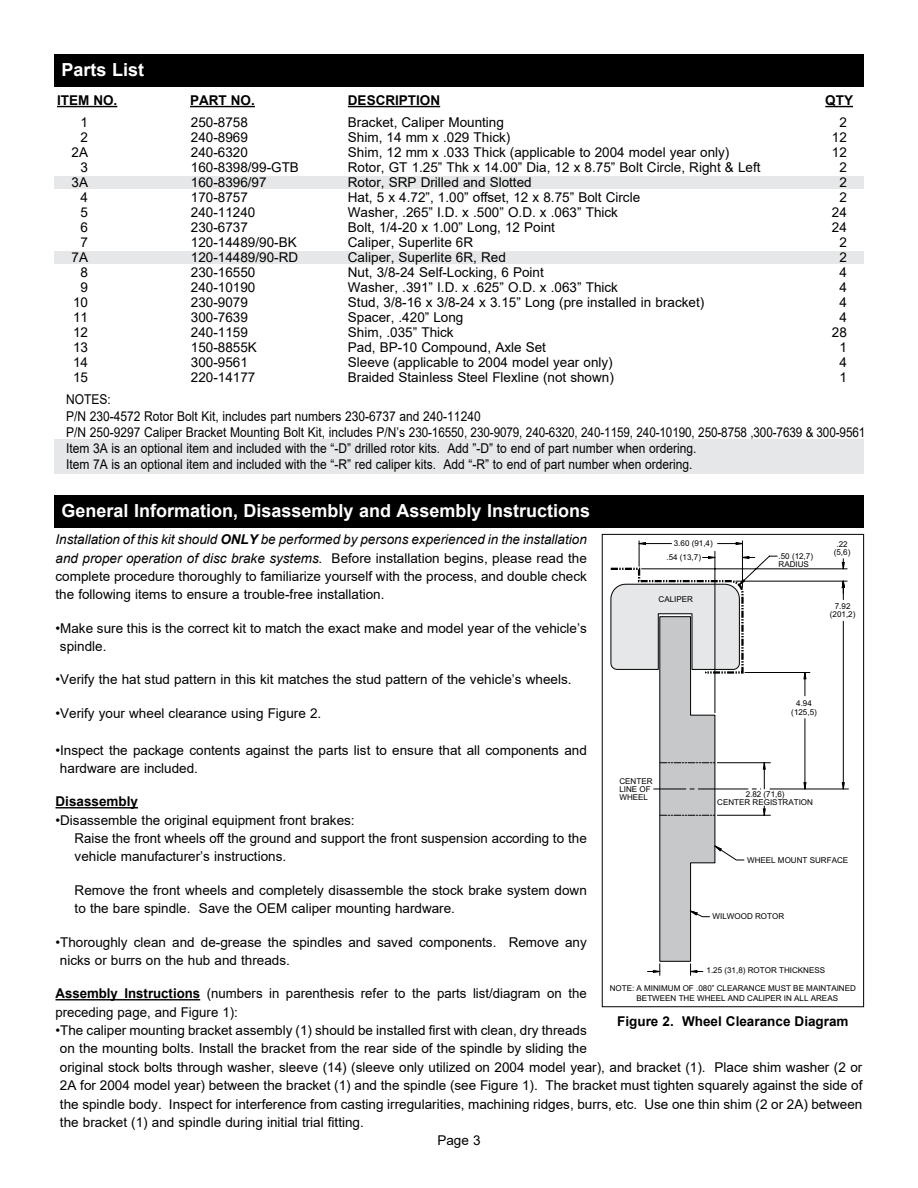
<style>
.page{position:relative;width:918px;height:1188px;background:#fff}
.page>*{position:absolute;margin:0;border:0;box-sizing:border-box;transform-origin:0 0}
.t1{font:700 18px "Arial";color:#fff}
.t2{font:13.5px/15px "Arial";color:#000}
.t3{font:13.5px/16.2px "Arial";color:#000;scale:.89 1}
.t4{font:700 13.5px "Arial";color:#000}
.t5{font:8.1px/8.1px "Arial";color:#000;text-align:center}
.s1{font-style:italic}
.s2{font-weight:700;font-style:italic}
.s3{font-weight:700}
</style>
<div class="page">
<hr style="left:56px;top:807px;width:82px;height:1px;background:#000">
<hr style="left:56px;top:999px;width:144px;height:1px;background:#000">
<svg style="left:639px;top:540px;width:210px;height:436px"></svg>
<svg style="left:842px;top:783px;width:2px;height:6px"></svg>
<svg style="left:804px;top:783px;width:2px;height:6px"></svg>
<svg style="left:804px;top:672px;width:2px;height:7px"></svg>
<svg style="left:842px;top:581px;width:2px;height:7px"></svg>
<svg style="left:842px;top:562px;width:2px;height:7px"></svg>
<svg style="left:736px;top:543px;width:6px;height:2px"></svg>
<svg style="left:639px;top:543px;width:7px;height:2px"></svg>
<svg style="left:742px;top:557px;width:7px;height:2px"></svg>
<svg style="left:709px;top:557px;width:6px;height:2px"></svg>
<svg style="left:691px;top:970px;width:6px;height:2px"></svg>
<svg style="left:653px;top:970px;width:7px;height:2px"></svg>
<svg style="left:610px;top:567px;width:155px;height:395px"></svg>
<div style="left:602px;top:534px;width:262px;height:473px;border:1px solid #000"></div>
<div style="left:54px;top:495px;width:810px;height:32px;background:#000"></div>
<div style="left:54px;top:54px;width:810px;height:32px;background:#000"></div>
<div style="left:54px;top:176px;width:810px;height:13px;background:#e6e7e8"></div>
<div style="left:54px;top:251px;width:810px;height:13px;background:#e6e7e8"></div>
<div style="left:54px;top:439px;width:810px;height:34px;background:#e6e7e8"></div>
<hr style="left:57px;top:106px;width:60px;height:1px;background:#000">
<hr style="left:190px;top:106px;width:65px;height:1px;background:#000">
<hr style="left:348px;top:106px;width:92px;height:1px;background:#000">
<svg style="left:825px;top:106px;width:28px;height:1px"></svg>
<h1 class="t1" style="left:62px;top:57px;width:84px">Parts List</h1>
<p class="t4" style="left:57px;top:91px;width:62px">ITEM NO.</p>
<p class="t4" style="left:190px;top:91px;width:66px">PART NO.</p>
<p class="t4" style="left:348px;top:91px;width:94px">DESCRIPTION</p>
<p class="t4" style="left:825px;top:91px;width:29px">QTY</p>
<p class="t2" style="left:191px;top:114px;width:110px">250-8758<br>240-8969<br>240-6320<br>160-8398/99-GTB<br>160-8396/97<br>170-8757<br>240-11240<br>230-6737<br>120-14489/90-BK<br>120-14489/90-RD<br>230-16550<br>240-10190<br>230-9079<br>300-7639<br>240-1159<br>150-8855K<br>300-9561<br>220-14177</p>
<p class="t2" style="left:348px;top:114px;width:414px">Bracket, Caliper Mounting<br>Shim, 14 mm x .029 Thick)<br>Shim, 12 mm x .033 Thick (applicable to 2004 model year only)<br>Rotor, GT 1.25” Thk x 14.00” Dia, 12 x 8.75” Bolt Circle, Right &amp; Left Rotor, SRP Drilled and Slotted<br>Hat, 5 x 4.72”, 1.00” offset, 12 x 8.75” Bolt Circle<br>Washer, .265” I.D. x .500” O.D. x .063” Thick<br>Bolt, 1/4-20 x 1.00” Long, 12 Point<br>Caliper, Superlite 6R<br>Caliper, Superlite 6R, Red<br>Nut, 3/8-24 Self-Locking, 6 Point<br>Washer, .391” I.D. x .625” O.D. x .063” Thick<br>Stud, 3/8-16 x 3/8-24 x 3.15” Long (pre installed in bracket)<br>Spacer, .420” Long<br>Shim, .035” Thick<br>Pad, BP-10 Compound, Axle Set<br>Sleeve (applicable to 2004 model year only)<br>Braided Stainless Steel Flexline (not shown)</p>
<p class="t2" style="left:72px;top:114px;width:18px;text-align:right">1<br>2<br>2A<br>3<br>3A<br>4<br>5<br>6<br>7<br>7A<br>8<br>9<br>10<br>11<br>12<br>13<br>14<br>15</p>
<p class="t2" style="left:832px;top:114px;width:17px;text-align:center">2<br>12<br>12<br>2<br>2<br>2<br>24<br>24<br>2<br>2<br>4<br>4<br>4<br>4<br>28<br>1<br>4<br>1</p>
<p class="t3" style="left:66px;top:391px;width:900px">NOTES:<br>P/N 230-4572 Rotor Bolt Kit, includes part numbers 230-6737 and 240-11240<br>P/N 250-9297 Caliper Bracket Mounting Bolt Kit, includes P/N’s 230-16550, 230-9079, 240-6320, 240-1159, 240-10190, 250-8758 ,300-7639 &amp; 300-9561<br>Item 3A is an optional item and included with the “-D” drilled rotor kits. Add ”-D” to end of part number when ordering.<br>Item 7A is an optional item and included with the “-R” red caliper kits. Add “-R” to end of part number when ordering.</p>
<h1 class="t1" style="left:62px;top:498px;width:530px">General Information, Disassembly and Assembly Instructions</h1>
<p class="t2" style="left:56px;top:530px;width:533px;line-height:18.3px;text-align:justify"><span class="s1">Installation of this kit should</span> <span class="s2">ONLY</span> <span class="s1">be performed by persons experienced in the installation and proper operation of disc brake systems.</span> Before installation begins, please read the complete procedure thoroughly to familiarize yourself with the process, and double check the following items to ensure a trouble-free installation.</p>
<p class="t2" style="left:60px;top:619px;width:528px;line-height:18.3px;text-indent:-4px">•Make sure this is the correct kit to match the exact make and model year of the vehicle’s spindle.</p>
<p class="t2" style="left:56px;top:672px;width:518px">•Verify the hat stud pattern in this kit matches the stud pattern of the vehicle’s wheels.</p>
<p class="t2" style="left:56px;top:705px;width:267px">•Verify your wheel clearance using Figure 2.</p>
<p class="t2" style="left:60px;top:741px;width:528px;line-height:18.3px;text-indent:-4px">•Inspect the package contents against the parts list to ensure that all components and hardware are included.</p>
<p class="t4" style="left:56px;top:792px;width:84px">Disassembly</p>
<p class="t2" style="left:75px;top:811px;width:514px;line-height:18.5px;text-indent:-19px">•Disassemble the original equipment front brakes:<br>Raise the front wheels off the ground and support the front suspension according to the vehicle manufacturer’s instructions.</p>
<p class="t2" style="left:75px;top:881px;width:514px;line-height:18.3px">Remove the front wheels and completely disassemble the stock brake system down to the bare spindle. Save the OEM caliper mounting hardware.</p>
<p class="t2" style="left:60px;top:933px;width:528px;line-height:18.3px;text-indent:-4px">•Thoroughly clean and de-grease the spindles and saved components. Remove any nicks or burrs on the hub and threads.</p>
<p class="t2" style="left:56px;top:984px;width:533px;line-height:18.3px"><span class="s3">Assembly Instructions</span> (numbers in parenthesis refer to the parts list/diagram on the preceding page, and Figure 1):</p>
<p class="t2" style="left:60px;top:1021px;width:804px;line-height:18.3px;text-indent:-4px">•The caliper mounting bracket assembly (1) should be installed first with clean, dry threads<br>on the mounting bolts. Install the bracket from the rear side of the spindle by sliding the<br>original stock bolts through washer, sleeve (14) (sleeve only utilized on 2004 model year), and bracket (1). Place shim washer (2 or 2A for 2004 model year) between the bracket (1) and the spindle (see Figure 1). The bracket must tighten squarely against the side of the spindle body. Inspect for interference from casting irregularities, machining ridges, burrs, etc. Use one thin shim (2 or 2A) between the bracket (1) and spindle during initial trial fitting.</p>
<p class="t5" style="left:674px;top:539px;width:40px">3.60 (91,4)</p>
<p class="t5" style="left:834px;top:540px;width:18px">.22 (5,6)</p>
<p class="t5" style="left:779px;top:552px;width:36px;text-align:left">.50 (12,7)<br>RADIUS</p>
<p class="t5" style="left:667px;top:554px;width:36px">.54 (13,7)</p>
<p class="t5" style="left:659px;top:595px;width:36px">CALIPER</p>
<p class="t5" style="left:830px;top:602px;width:27px">7.92 (201,2)</p>
<p class="t5" style="left:791px;top:700px;width:27px">4.94 (125,5)</p>
<p class="t5" style="left:619px;top:777px;width:35px;text-align:left">CENTER<br>LINE OF<br>WHEEL</p>
<p class="t5" style="left:717px;top:790px;width:97px">2.82 (71,6)<br>CENTER REGISTRATION</p>
<p class="t5" style="left:747px;top:856px;width:103px">WHEEL MOUNT SURFACE</p>
<p class="t5" style="left:713px;top:913px;width:73px">WILWOOD ROTOR</p>
<p class="t5" style="left:707px;top:966px;width:120px">1.25 (31,8) ROTOR THICKNESS</p>
<p class="t5" style="left:637px;top:984px;width:221px;line-height:9.6px;text-align:left;text-indent:-27px">NOTE: A MINIMUM OF .080” CLEARANCE MUST BE MAINTAINED<br>BETWEEN THE WHEEL AND CALIPER IN ALL AREAS</p>
<p class="t4" style="left:617px;top:1012px;width:233px">Figure 2. Wheel Clearance Diagram</p>
<p class="t2" style="left:437px;top:1133px;width:45px">Page 3</p>
</div>
